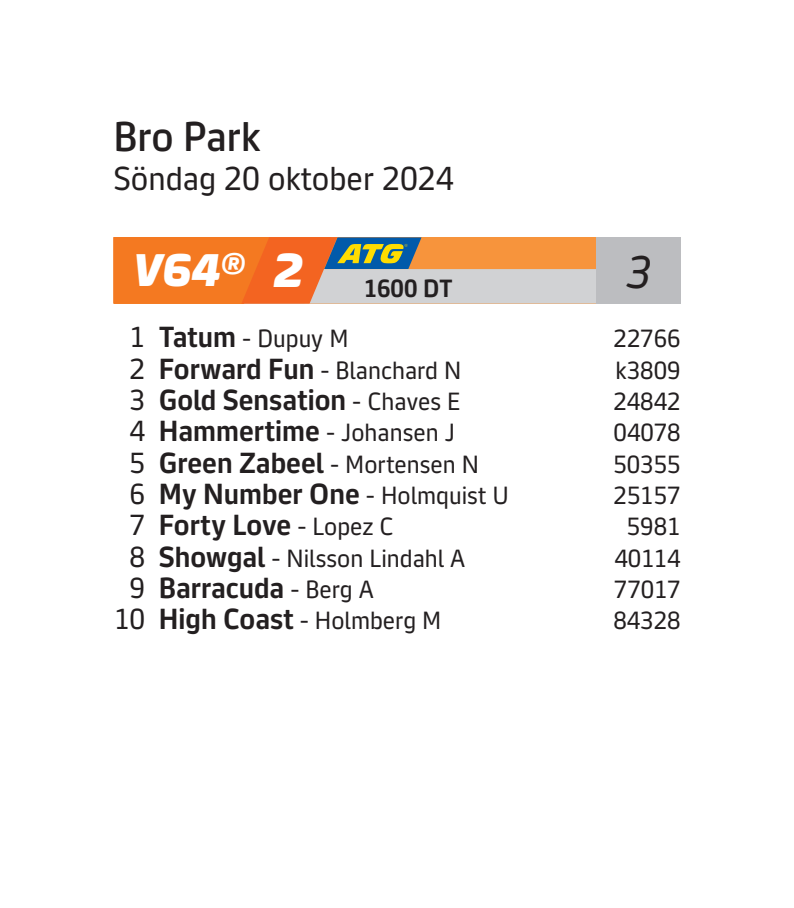
<style>
.page{position:relative;width:794px;height:908px;background:#fff}
.page>*{position:absolute;margin:0;border:0;box-sizing:border-box;transform-origin:0 0}
.t1{font:46px "ATG Rubrik";color:#fff}
.t2{font:44px "ATG Rubrik";color:#fff}
.t3{font:italic 44px "ATG Text";color:#231f20}
.t4{font:500 40px "ATG Text";color:#231f20}
.t5{font:32px "ATG Text";color:#231f20}
.HorseAndRider{font:700 28px "ATG Text";color:#231f20}
.S_REKORD{font:28px "ATG Text";color:#231f20}
.HorseAndRider-2{font:24px "ATG Text";color:#231f20}
.S_REKORD-2{font:24px "ATG Text";color:#231f20}
.t6{font:700 24px "ATG Text";color:#231f20}
.s1{font-weight:700;font-size:28px}
.s2{font-weight:400;font-size:24px}
</style>
<div class="page">
<div style="left:595px;top:237px;width:85px;height:66px;background:#bcbdc0"></div>
<svg style="left:113px;top:237px;width:483px;height:66px"></svg>
<p class="t4" style="left:113px;top:113px;width:149px">Bro Park</p>
<p class="t5" style="left:113px;top:159px;width:342px">Söndag 20 oktober 2024</p>
<p class="t2" style="left:134px;top:244px;width:112px">V64®</p>
<p class="t1" style="left:274px;top:243px;width:30px">2</p>
<p class="t6" style="left:364px;top:274px;width:90px">1600 DT</p>
<p class="t3" style="left:626px;top:246px;width:26px">3</p>
<p class="S_REKORD" style="left:129px;top:320px;width:17px">1</p>
<p class="HorseAndRider-2" style="left:159px;top:324px;width:191px"><span class="s1">Tatum</span> - Dupuy M</p>
<p class="S_REKORD-2" style="left:613px;top:324px;width:68px">22766</p>
<p class="S_REKORD" style="left:129px;top:352px;width:17px">2</p>
<p class="HorseAndRider-2" style="left:159px;top:356px;width:304px"><span class="s1">Forward Fun</span> - Blanchard N</p>
<p class="S_REKORD-2" style="left:615px;top:356px;width:67px">k3809</p>
<p class="S_REKORD" style="left:129px;top:383px;width:17px">3</p>
<p class="HorseAndRider" style="left:159px;top:383px;width:303px">Gold Sensation <span class="s2">- Chaves E</span></p>
<p class="S_REKORD-2" style="left:613px;top:387px;width:69px">24842</p>
<p class="S_REKORD" style="left:129px;top:414px;width:17px">4</p>
<p class="HorseAndRider" style="left:159px;top:414px;width:298px">Hammertime <span class="s2">- Johansen J</span></p>
<p class="S_REKORD-2" style="left:613px;top:418px;width:68px">04078</p>
<p class="S_REKORD" style="left:129px;top:446px;width:17px">5</p>
<p class="HorseAndRider" style="left:159px;top:445px;width:322px">Green Zabeel <span class="s2">- Mortensen N</span></p>
<p class="S_REKORD-2" style="left:613px;top:449px;width:69px">50355</p>
<p class="S_REKORD" style="left:129px;top:477px;width:17px">6</p>
<p class="HorseAndRider" style="left:159px;top:477px;width:352px">My Number One <span class="s2">- Holmquist U</span></p>
<p class="S_REKORD-2" style="left:613px;top:481px;width:68px">25157</p>
<p class="S_REKORD" style="left:129px;top:508px;width:17px">7</p>
<p class="HorseAndRider" style="left:159px;top:508px;width:236px">Forty Love <span class="s2">- Lopez C</span></p>
<p class="S_REKORD-2" style="left:627px;top:512px;width:55px">5981</p>
<p class="S_REKORD" style="left:129px;top:540px;width:17px">8</p>
<p class="HorseAndRider-2" style="left:159px;top:543px;width:308px"><span class="s1">Showgal</span> - Nilsson Lindahl A</p>
<p class="S_REKORD-2" style="left:614px;top:543px;width:68px">40114</p>
<p class="S_REKORD" style="left:129px;top:571px;width:17px">9</p>
<p class="HorseAndRider" style="left:159px;top:570px;width:217px">Barracuda <span class="s2">- Berg A</span></p>
<p class="S_REKORD-2" style="left:614px;top:575px;width:68px">77017</p>
<p class="S_REKORD" style="left:114px;top:602px;width:33px">10</p>
<p class="HorseAndRider-2" style="left:159px;top:606px;width:284px"><span class="s1">High Coast</span> - Holmberg M</p>
<p class="S_REKORD-2" style="left:613px;top:606px;width:69px">84328</p>
</div>
